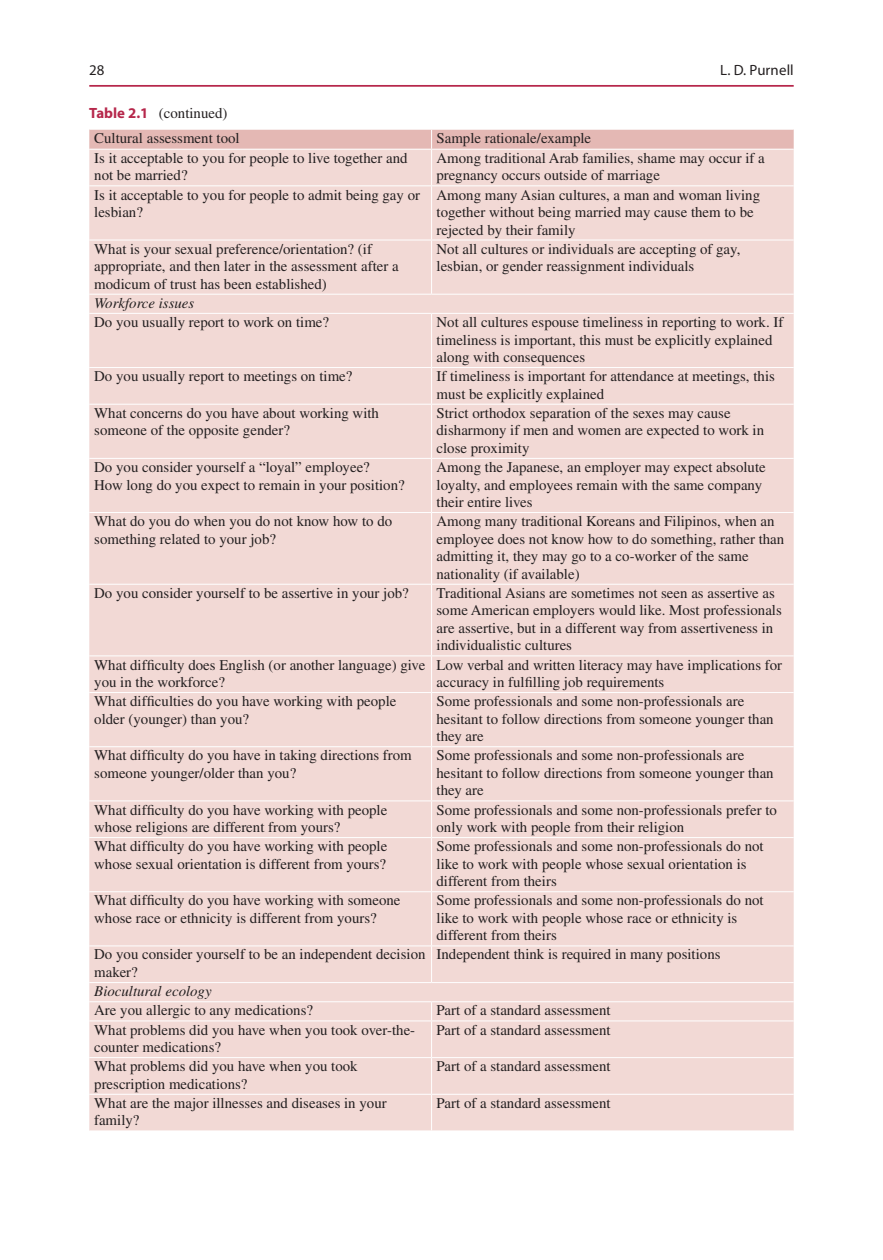
<style>
.page{position:relative;width:883px;height:1260px;background:#fff}
.page>*{position:absolute;margin:0;border:0;box-sizing:border-box;transform-origin:0 0}
.t1{font:14.88px/17.5px "Jmfhjm Times LT Std";color:#231f20}
.t2{font:italic 14.88px "Gltblf Times LT Std";color:#231f20}
.t3{font:14.88px "Brbsxn Myriad Pro";letter-spacing:.005em;color:#231f20}
.t4{font:14.88px "Jgjhwj Myriad Pro";color:#231f20}
.s1{font-family:"Ykpgbk Myriad Pro";font-weight:700;color:#b6274b}
</style>
<div class="page">
<div style="left:89px;top:150px;width:705px;height:981px;background:#f2d9d5"></div>
<svg style="left:89px;top:129px;width:705px;height:20px;background:#e5bcb8"></svg>
<hr style="left:431px;top:150px;width:1px;height:35px;background:#fff">
<hr style="left:89px;top:185px;width:343px;height:1px;background:#fff">
<hr style="left:432px;top:185px;width:362px;height:1px;background:#fff">
<hr style="left:431px;top:186px;width:1px;height:54px;background:#fff">
<hr style="left:89px;top:240px;width:343px;height:1px;background:#fff">
<hr style="left:432px;top:240px;width:362px;height:1px;background:#fff">
<hr style="left:431px;top:240px;width:1px;height:54px;background:#fff">
<hr style="left:432px;top:294px;width:362px;height:1px;background:#fff">
<hr style="left:89px;top:294px;width:343px;height:1px;background:#fff">
<hr style="left:89px;top:313px;width:343px;height:1px;background:#fff">
<hr style="left:432px;top:313px;width:362px;height:1px;background:#fff">
<hr style="left:431px;top:314px;width:1px;height:53px;background:#fff">
<hr style="left:89px;top:367px;width:343px;height:1px;background:#fff">
<hr style="left:432px;top:367px;width:362px;height:1px;background:#fff">
<hr style="left:431px;top:368px;width:1px;height:36px;background:#fff">
<hr style="left:89px;top:404px;width:343px;height:1px;background:#fff">
<hr style="left:432px;top:404px;width:362px;height:1px;background:#fff">
<hr style="left:431px;top:405px;width:1px;height:53px;background:#fff">
<hr style="left:89px;top:458px;width:343px;height:1px;background:#fff">
<hr style="left:432px;top:458px;width:362px;height:1px;background:#fff">
<hr style="left:431px;top:459px;width:1px;height:53px;background:#fff">
<hr style="left:89px;top:512px;width:343px;height:1px;background:#fff">
<hr style="left:432px;top:512px;width:362px;height:1px;background:#fff">
<hr style="left:431px;top:513px;width:1px;height:71px;background:#fff">
<hr style="left:89px;top:584px;width:343px;height:1px;background:#fff">
<hr style="left:432px;top:584px;width:362px;height:1px;background:#fff">
<hr style="left:431px;top:585px;width:1px;height:70px;background:#fff">
<hr style="left:89px;top:655px;width:343px;height:1px;background:#fff">
<hr style="left:432px;top:655px;width:362px;height:1px;background:#fff">
<hr style="left:431px;top:656px;width:1px;height:36px;background:#fff">
<hr style="left:89px;top:692px;width:343px;height:1px;background:#fff">
<hr style="left:432px;top:692px;width:362px;height:1px;background:#fff">
<hr style="left:431px;top:693px;width:1px;height:53px;background:#fff">
<hr style="left:89px;top:746px;width:343px;height:1px;background:#fff">
<hr style="left:432px;top:746px;width:362px;height:1px;background:#fff">
<hr style="left:431px;top:747px;width:1px;height:53px;background:#fff">
<hr style="left:89px;top:800px;width:343px;height:1px;background:#fff">
<hr style="left:432px;top:800px;width:362px;height:1px;background:#fff">
<hr style="left:431px;top:801px;width:1px;height:36px;background:#fff">
<hr style="left:89px;top:837px;width:343px;height:1px;background:#fff">
<hr style="left:432px;top:837px;width:362px;height:1px;background:#fff">
<hr style="left:431px;top:838px;width:1px;height:53px;background:#fff">
<hr style="left:89px;top:891px;width:343px;height:1px;background:#fff">
<hr style="left:432px;top:891px;width:362px;height:1px;background:#fff">
<hr style="left:431px;top:892px;width:1px;height:53px;background:#fff">
<hr style="left:89px;top:945px;width:343px;height:1px;background:#fff">
<hr style="left:432px;top:945px;width:362px;height:1px;background:#fff">
<hr style="left:431px;top:946px;width:1px;height:36px;background:#fff">
<hr style="left:432px;top:982px;width:362px;height:1px;background:#fff">
<hr style="left:89px;top:982px;width:343px;height:1px;background:#fff">
<hr style="left:89px;top:1001px;width:343px;height:1px;background:#fff">
<hr style="left:432px;top:1001px;width:362px;height:1px;background:#fff">
<svg style="left:431px;top:1002px;width:1px;height:19px"></svg>
<hr style="left:89px;top:1021px;width:343px;height:1px;background:#fff">
<hr style="left:432px;top:1021px;width:362px;height:1px;background:#fff">
<hr style="left:431px;top:1021px;width:1px;height:36px;background:#fff">
<hr style="left:89px;top:1057px;width:343px;height:1px;background:#fff">
<hr style="left:432px;top:1057px;width:362px;height:1px;background:#fff">
<hr style="left:431px;top:1058px;width:1px;height:36px;background:#fff">
<hr style="left:89px;top:1094px;width:343px;height:1px;background:#fff">
<hr style="left:432px;top:1094px;width:362px;height:1px;background:#fff">
<hr style="left:431px;top:1095px;width:1px;height:36px;background:#fff">
<hr style="left:89px;top:85px;width:705px;height:2px;background:#b6274b">
<p class="t4" style="left:89px;top:61px;width:17px">28</p>
<p class="t1" style="left:94px;top:101px;width:147px;line-height:25.2px;text-indent:-5px"><span class="s1">Table 2.1</span> (continued)<br>Cultural assessment tool</p>
<p class="t1" style="left:437px;top:130px;width:156px">Sample rationale/example</p>
<p class="t3" style="left:720px;top:61px;width:75px">L. D. Purnell</p>
<p class="t1" style="left:94px;top:149px;width:315px">Is it acceptable to you for people to live together and not be married?</p>
<p class="t1" style="left:437px;top:149px;width:330px">Among traditional Arab families, shame may occur if a pregnancy occurs outside of marriage</p>
<p class="t1" style="left:94px;top:186px;width:327px">Is it acceptable to you for people to admit being gay or lesbian?</p>
<p class="t1" style="left:437px;top:186px;width:325px">Among many Asian cultures, a man and woman living together without being married may cause them to be rejected by their family</p>
<p class="t1" style="left:94px;top:240px;width:306px">What is your sexual preference/orientation? (if appropriate, and then later in the assessment after a modicum of trust has been established)</p>
<p class="t1" style="left:437px;top:240px;width:305px">Not all cultures or individuals are accepting of gay, lesbian, or gender reassignment individuals</p>
<p class="t2" style="left:94px;top:295px;width:102px">Workforce issues</p>
<p class="t1" style="left:94px;top:313px;width:236px">Do you usually report to work on time?</p>
<p class="t1" style="left:437px;top:313px;width:348px">Not all cultures espouse timeliness in reporting to work. If timeliness is important, this must be explicitly explained along with consequences</p>
<p class="t1" style="left:94px;top:367px;width:260px">Do you usually report to meetings on time?</p>
<p class="t1" style="left:437px;top:367px;width:340px">If timeliness is important for attendance at meetings, this must be explicitly explained</p>
<p class="t1" style="left:94px;top:404px;width:286px">What concerns do you have about working with someone of the opposite gender?</p>
<p class="t1" style="left:437px;top:404px;width:329px">Strict orthodox separation of the sexes may cause disharmony if men and women are expected to work in close proximity</p>
<p class="t1" style="left:94px;top:458px;width:312px">Do you consider yourself a “loyal” employee?<br>How long do you expect to remain in your position?</p>
<p class="t1" style="left:437px;top:458px;width:331px">Among the Japanese, an employer may expect absolute loyalty, and employees remain with the same company their entire lives</p>
<p class="t1" style="left:94px;top:512px;width:299px">What do you do when you do not know how to do something related to your job?</p>
<p class="t1" style="left:437px;top:512px;width:349px">Among many traditional Koreans and Filipinos, when an employee does not know how to do something, rather than admitting it, they may go to a co-worker of the same nationality (if available)</p>
<p class="t1" style="left:94px;top:584px;width:316px">Do you consider yourself to be assertive in your job?</p>
<p class="t1" style="left:437px;top:584px;width:347px">Traditional Asians are sometimes not seen as assertive as some American employers would like. Most professionals are assertive, but in a different way from assertiveness in individualistic cultures</p>
<p class="t1" style="left:94px;top:656px;width:333px">What difficulty does English (or another language) give you in the workforce?</p>
<p class="t1" style="left:437px;top:656px;width:347px">Low verbal and written literacy may have implications for accuracy in fulfilling job requirements</p>
<p class="t1" style="left:94px;top:692px;width:304px">What difficulties do you have working with people older (younger) than you?</p>
<p class="t1" style="left:437px;top:692px;width:339px">Some professionals and some non-professionals are hesitant to follow directions from someone younger than they are</p>
<p class="t1" style="left:94px;top:747px;width:319px">What difficulty do you have in taking directions from someone younger/older than you?</p>
<p class="t1" style="left:437px;top:747px;width:339px">Some professionals and some non-professionals are hesitant to follow directions from someone younger than they are</p>
<p class="t1" style="left:94px;top:801px;width:295px">What difficulty do you have working with people whose religions are different from yours?</p>
<p class="t1" style="left:437px;top:801px;width:342px">Some professionals and some non-professionals prefer to only work with people from their religion</p>
<p class="t1" style="left:94px;top:837px;width:295px">What difficulty do you have working with people whose sexual orientation is different from yours?</p>
<p class="t1" style="left:437px;top:837px;width:329px">Some professionals and some non-professionals do not like to work with people whose sexual orientation is different from theirs</p>
<p class="t1" style="left:94px;top:892px;width:308px">What difficulty do you have working with someone whose race or ethnicity is different from yours?</p>
<p class="t1" style="left:437px;top:892px;width:329px">Some professionals and some non-professionals do not like to work with people whose race or ethnicity is different from theirs</p>
<p class="t1" style="left:94px;top:946px;width:333px">Do you consider yourself to be an independent decision maker?</p>
<p class="t1" style="left:437px;top:946px;width:286px">Independent think is required in many positions</p>
<p class="t2" style="left:94px;top:983px;width:119px">Biocultural ecology</p>
<p class="t1" style="left:94px;top:1002px;width:220px">Are you allergic to any medications?</p>
<p class="t1" style="left:437px;top:1002px;width:176px">Part of a standard assessment</p>
<p class="t1" style="left:94px;top:1021px;width:322px">What problems did you have when you took over-the&shy;counter medications?</p>
<p class="t1" style="left:437px;top:1021px;width:176px">Part of a standard assessment</p>
<p class="t1" style="left:94px;top:1057px;width:265px">What problems did you have when you took prescription medications?</p>
<p class="t1" style="left:437px;top:1057px;width:176px">Part of a standard assessment</p>
<p class="t1" style="left:94px;top:1094px;width:294px">What are the major illnesses and diseases in your family?</p>
<p class="t1" style="left:437px;top:1094px;width:176px">Part of a standard assessment</p>
</div>
